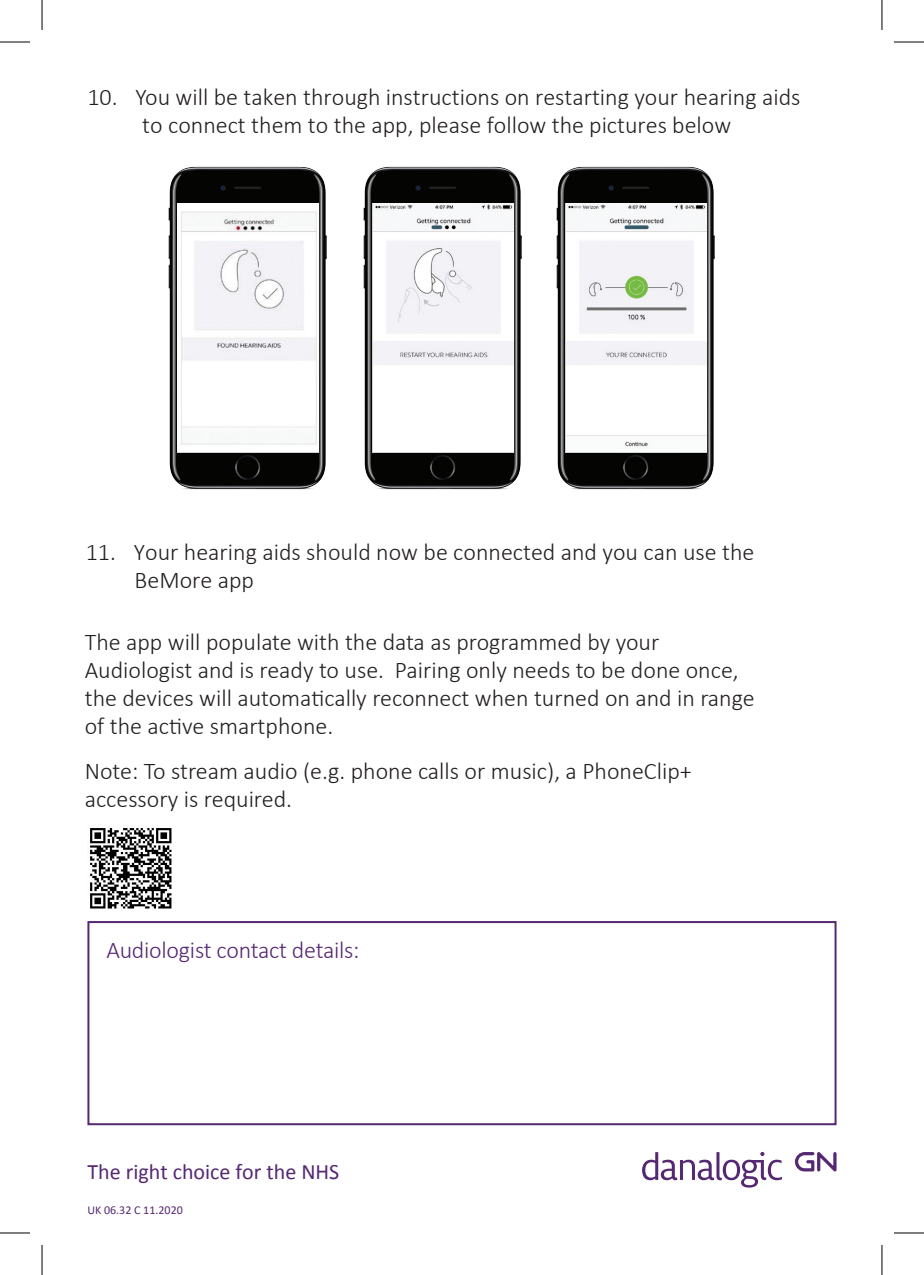
<style>
.page{position:relative;width:924px;height:1275px;background:#fff}
.page>*{position:absolute;margin:0;border:0;box-sizing:border-box;transform-origin:0 0}
.t1{font:300 24px/28px "Calibri";color:#231f20}
.t2{font:300 24px "Calibri";letter-spacing:-.01em;color:#552872}
.t3{font:22px "Calibri";color:#552872}
.t4{font:12px "Calibri";color:#552872}
</style>
<div class="page">
<svg style="left:795px;top:1152px;width:41px;height:19px"></svg>
<svg style="left:642px;top:1151px;width:139px;height:36px"></svg>
<img style="left:363px;top:166px;width:159px;height:324px">
<img style="left:556px;top:166px;width:159px;height:324px">
<img style="left:168px;top:166px;width:159px;height:324px">
<img style="left:373px;top:203px;width:140px;height:249px">
<img style="left:566px;top:203px;width:140px;height:249px">
<svg style="left:87px;top:921px;width:750px;height:205px"></svg>
<img style="left:177px;top:203px;width:141px;height:248px">
<hr style="left:0;top:42px;width:30px;height:1px;background:#000">
<hr style="left:893px;top:42px;width:30px;height:1px;background:#000">
<hr style="left:0;top:1232px;width:30px;height:1px;background:#000">
<hr style="left:893px;top:1232px;width:30px;height:1px;background:#000">
<hr style="left:42px;top:0;width:1px;height:30px;background:#000">
<hr style="left:42px;top:1245px;width:1px;height:30px;background:#000">
<hr style="left:881px;top:0;width:1px;height:30px;background:#000">
<hr style="left:881px;top:1245px;width:1px;height:30px;background:#000">
<img style="left:90px;top:828px;width:82px;height:81px">
<p class="t1" style="left:142px;top:84px;width:659px;line-height:27.2px;text-indent:-55px">10. You will be taken through instructions on restarting your hearing aids to connect them to the app, please follow the pictures below</p>
<p class="t1" style="left:135px;top:537px;width:621px;line-height:28.8px;text-indent:-49px">11. Your hearing aids should now be connected and you can use the<br>BeMore app</p>
<p class="t1" style="left:85px;top:627px;width:671px">The app will populate with the data as programmed by your Audiologist and is ready to use. Pairing only needs to be done once, the devices will automatically reconnect when turned on and in range of the active smartphone.</p>
<p class="t1" style="left:85px;top:756px;width:608px">Note: To stream audio (e.g. phone calls or music), a PhoneClip+ accessory is required.</p>
<p class="t2" style="left:106px;top:935px;width:254px">Audiologist contact details:</p>
<p class="t3" style="left:87px;top:1158px;width:253px">The right choice for the NHS</p>
<p class="t4" style="left:87px;top:1202px;width:97px">UK 06.32 C 11.2020</p>
</div>
